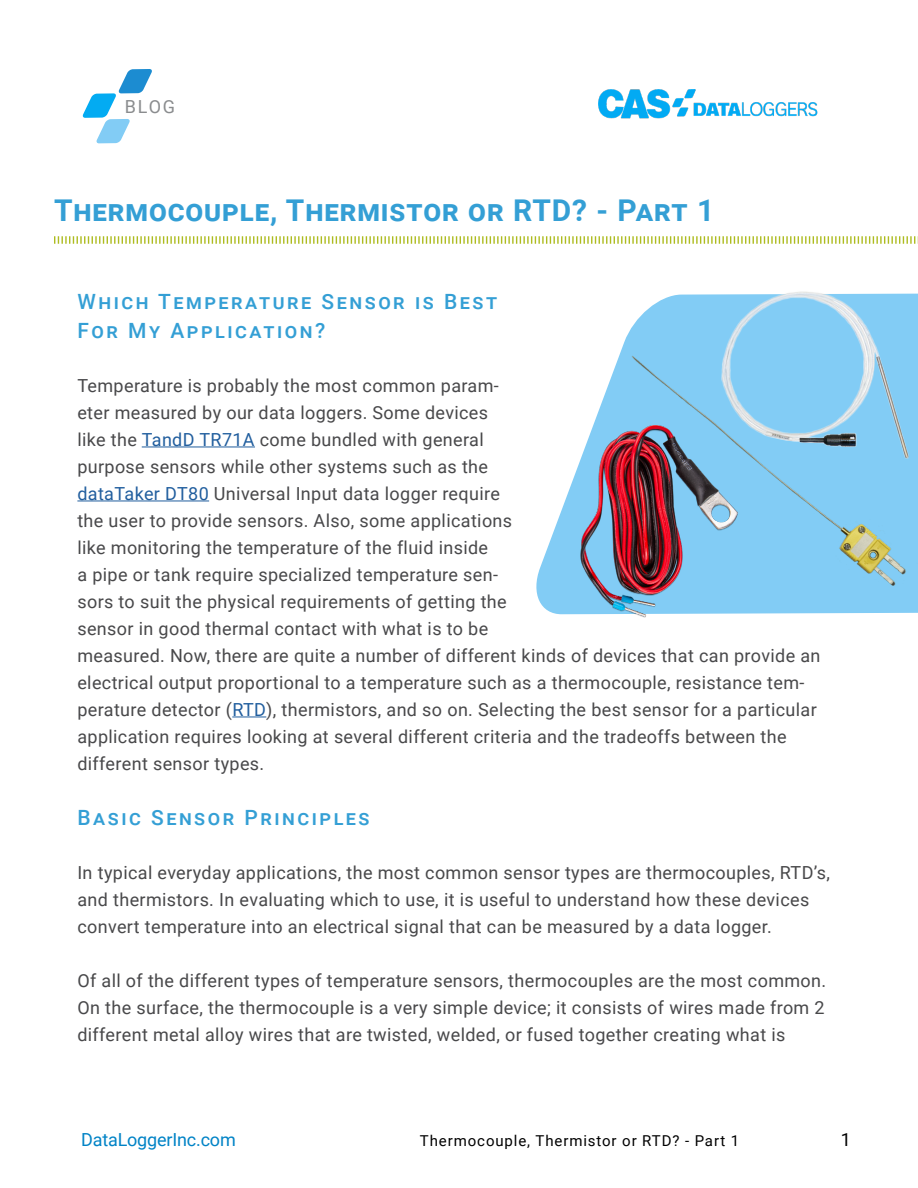
<style>
.page{position:relative;width:918px;height:1188px;background:#fff}
.page>*{position:absolute;margin:0;border:0;box-sizing:border-box;transform-origin:0 0}
.t1{font:700 30px "Roboto";letter-spacing:.03em;color:#349fd5}
.t2{font:500 21px/28.5px "Roboto";letter-spacing:.12em;color:#349fd5}
.t3{font:18px/27px "Roboto";letter-spacing:.02em;color:#48484a}
.t4{font:18px "Roboto";letter-spacing:-.01em;color:#0083c6}
.t5{font:18px "Roboto";color:#8a8c8e}
.t6{font:18px "Roboto";color:#000}
.t7{font:15px "Roboto";letter-spacing:.06em;color:#000}
.s1{color:#215e9e}
</style>
<div class="page">
<img style="left:599px;top:90px;width:219px;height:29px">
<svg style="left:536px;top:294px;width:177px;height:321px"></svg>
<svg style="left:54px;top:236px;width:864px;height:8px"></svg>
<hr style="left:142px;top:447px;width:113px;height:1px;background:#215e9e">
<hr style="left:77px;top:501px;width:132px;height:1px;background:#215e9e">
<hr style="left:232px;top:717px;width:34px;height:1px;background:#215e9e">
<svg style="left:82px;top:69px;width:70px;height:74px"></svg>
<img style="left:581px;top:426px;width:34px;height:189px">
<img style="left:615px;top:314px;width:303px;height:304px">
<img style="left:713px;top:291px;width:205px;height:194px">
<p class="t5" style="left:125px;top:93px;width:52px">BLOG</p>
<h1 class="t1" style="left:54px;top:189px;width:662px">Thermocouple, Thermistor or RTD? - Part 1</h1>
<p class="t2" style="left:77px;top:287px;width:421px">Which Temperature Sensor is Best<br>For My Application?</p>
<p class="t3" style="left:77px;top:371px;width:745px">Temperature is probably the most common param-<br>eter measured by our data loggers. Some devices<br>like the <span class="s1">TandD TR71A</span> come bundled with general<br>purpose sensors while other systems such as the<br><span class="s1">dataTaker DT80</span> Universal Input data logger require<br>the user to provide sensors. Also, some applications<br>like monitoring the temperature of the fluid inside<br>a pipe or tank require specialized temperature sen-<br>sors to suit the physical requirements of getting the<br>sensor in good thermal contact with what is to be<br>measured. Now, there are quite a number of different kinds of devices that can provide an electrical output proportional to a temperature such as a thermocouple, resistance tem&shy;perature detector (<span class="s1">RTD</span>), thermistors, and so on. Selecting the best sensor for a particular application requires looking at several different criteria and the tradeoffs between the different sensor types.</p>
<p class="t2" style="left:77px;top:803px;width:294px">Basic Sensor Principles</p>
<p class="t3" style="left:77px;top:859px;width:754px">In typical everyday applications, the most common sensor types are thermocouples, RTD’s, and thermistors. In evaluating which to use, it is useful to understand how these devices convert temperature into an electrical signal that can be measured by a data logger.</p>
<p class="t3" style="left:77px;top:967px;width:750px;text-align:justify">Of all of the different types of temperature sensors, thermocouples are the most common.<br>On the surface, the thermocouple is a very simple device; it consists of wires made from 2 different metal alloy wires that are twisted, welded, or fused together creating what is</p>
<p class="t4" style="left:81px;top:1127px;width:156px">DataLoggerInc.com</p>
<p class="t7" style="left:420px;top:1130px;width:321px">Thermocouple, Thermistor or RTD? - Part 1</p>
<p class="t6" style="left:841px;top:1127px;width:12px">1</p>
</div>
